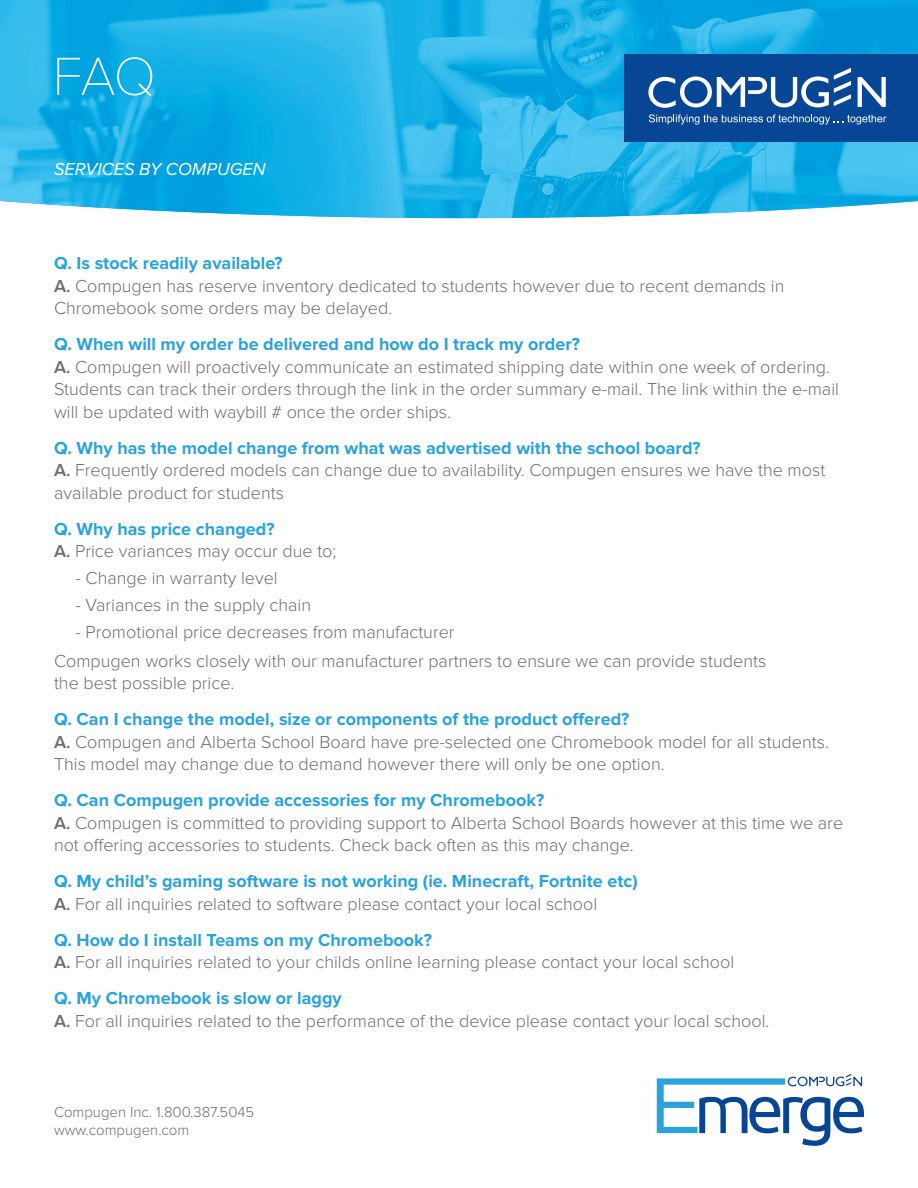
<style>
.page{position:relative;width:918px;height:1188px;background:#fff}
.page>*{position:absolute;margin:0;border:0;box-sizing:border-box;transform-origin:0 0}
.t1{font:100 55.5px "Proxima Nova T";color:#fff}
.t2{font:300 18px/22.5px "Proxima Nova";color:#706d6c}
.t3{font:700 18px "Proxima Nova";color:#2aa2db}
.t4{font:italic 18px "Proxima Nova";color:#fff}
.t5{font:300 15px "Proxima Nova";color:#706d6c}
.s1{font-weight:600}
</style>
<div class="page">
<img style="left:0;top:0;width:918px;height:218px">
<div style="left:624px;top:54px;width:294px;height:87px;background:#074694"></div>
<svg style="left:649px;top:114px;width:238px;height:11px"></svg>
<svg style="left:648px;top:68px;width:203px;height:40px"></svg>
<svg style="left:858px;top:77px;width:28px;height:30px"></svg>
<svg style="left:657px;top:1074px;width:207px;height:72px"></svg>
<p class="t1" style="left:52px;top:45px;width:105px">FAQ</p>
<p class="t4" style="left:54px;top:159px;width:213px">SERVICES BY COMPUGEN</p>
<p class="t3" style="left:54px;top:253px;width:230px">Q. Is stock readily available?</p>
<p class="t2" style="left:54px;top:275px;width:732px"><span class="s1">A.</span> Compugen has reserve inventory dedicated to students however due to recent demands in<br>Chromebook some orders may be delayed.</p>
<p class="t3" style="left:54px;top:334px;width:528px">Q. When will my order be delivered and how do I track my order?</p>
<p class="t2" style="left:54px;top:356px;width:787px"><span class="s1">A.</span> Compugen will proactively communicate an estimated shipping date within one week of ordering.<br>Students can track their orders through the link in the order summary e-mail. The link within the e-mail will be updated with waybill # once the order ships.</p>
<p class="t3" style="left:54px;top:437px;width:648px">Q. Why has the model change from what was advertised with the school board?</p>
<p class="t2" style="left:54px;top:459px;width:773px"><span class="s1">A.</span> Frequently ordered models can change due to availability. Compugen ensures we have the most available product for students</p>
<p class="t3" style="left:54px;top:518px;width:222px">Q. Why has price changed?</p>
<p class="t2" style="left:54px;top:540px;width:284px"><span class="s1">A.</span> Price variances may occur due to;</p>
<p class="t2" style="left:76px;top:567px;width:204px">- Change in warranty level</p>
<p class="t2" style="left:76px;top:594px;width:237px">- Variances in the supply chain</p>
<p class="t2" style="left:76px;top:621px;width:381px">- Promotional price decreases from manufacturer</p>
<p class="t2" style="left:54px;top:650px;width:714px">Compugen works closely with our manufacturer partners to ensure we can provide students the best possible price.</p>
<p class="t3" style="left:54px;top:709px;width:577px">Q. Can I change the model, size or components of the product offered?</p>
<p class="t2" style="left:54px;top:731px;width:776px"><span class="s1">A.</span> Compugen and Alberta School Board have pre-selected one Chromebook model for all students.<br>This model may change due to demand however there will only be one option.</p>
<p class="t3" style="left:54px;top:790px;width:492px">Q. Can Compugen provide accessories for my Chromebook?</p>
<p class="t2" style="left:54px;top:812px;width:791px"><span class="s1">A.</span> Compugen is committed to providing support to Alberta School Boards however at this time we are not offering accessories to students. Check back often as this may change.</p>
<p class="t3" style="left:54px;top:871px;width:585px">Q. My child’s gaming software is not working (ie. Minecraft, Fortnite etc)</p>
<p class="t2" style="left:54px;top:893px;width:545px"><span class="s1">A.</span> For all inquiries related to software please contact your local school</p>
<p class="t3" style="left:54px;top:929px;width:380px">Q. How do I install Teams on my Chromebook?</p>
<p class="t2" style="left:54px;top:951px;width:682px"><span class="s1">A.</span> For all inquiries related to your childs online learning please contact your local school</p>
<p class="t3" style="left:54px;top:988px;width:289px">Q. My Chromebook is slow or laggy</p>
<p class="t2" style="left:54px;top:1010px;width:717px"><span class="s1">A.</span> For all inquiries related to the performance of the device please contact your local school.</p>
<p class="t5" style="left:54px;top:1103px;width:202px">Compugen Inc. 1.800.387.5045</p>
<p class="t5" style="left:54px;top:1121px;width:137px">www.compugen.com</p>
</div>
